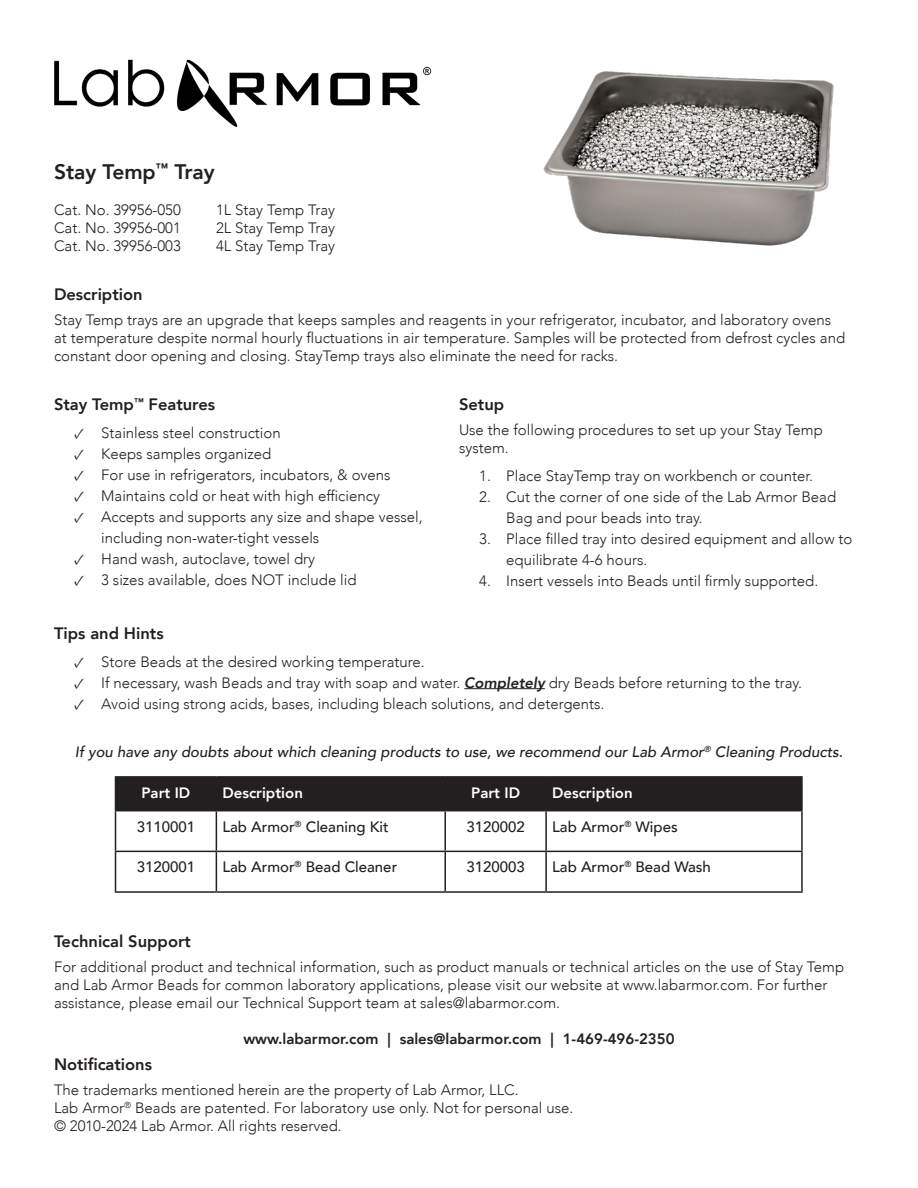
<style>
.page{position:relative;width:918px;height:1188px;background:#fff}
.page>*{position:absolute;margin:0;border:0;box-sizing:border-box;transform-origin:0 0}
.t1{font:800 21px "Avenir";color:#231f20}
.t2{font:800 16.5px "Avenir";color:#231f20}
.t3{font:300 15px/18px "Avenir";color:#231f20}
.t4{font:500 15px "Avenir";color:#231f20}
.t5{font:italic 500 15px "Avenir";color:#231f20}
.t6{font:800 15px "Avenir";color:#231f20}
.t7{font:800 15px "Avenir";color:#fff}
.s1{font-family:"Minion Pro";font-weight:400}
.s2{font-weight:800;font-style:italic}
</style>
<div class="page">
<hr style="left:464px;top:688px;width:81px;height:1px;background:#231f20">
<img style="left:543px;top:71px;width:291px;height:175px">
<div style="left:116px;top:778px;width:685px;height:32px;background:#231f20"></div>
<hr style="left:115px;top:776px;width:101px;height:2px;background:#231f20">
<hr style="left:115px;top:778px;width:1px;height:32px;background:#231f20">
<hr style="left:216px;top:776px;width:229px;height:2px;background:#231f20">
<hr style="left:216px;top:778px;width:1px;height:32px;background:#231f20">
<hr style="left:445px;top:776px;width:101px;height:2px;background:#231f20">
<hr style="left:444px;top:778px;width:2px;height:32px;background:#231f20">
<hr style="left:546px;top:776px;width:257px;height:2px;background:#231f20">
<hr style="left:545px;top:778px;width:2px;height:32px;background:#231f20">
<hr style="left:801px;top:778px;width:2px;height:32px;background:#231f20">
<hr style="left:115px;top:810px;width:101px;height:1px;background:#231f20">
<hr style="left:115px;top:811px;width:1px;height:40px;background:#231f20">
<hr style="left:216px;top:810px;width:229px;height:1px;background:#231f20">
<hr style="left:216px;top:811px;width:1px;height:40px;background:#231f20">
<hr style="left:445px;top:810px;width:101px;height:1px;background:#231f20">
<hr style="left:444px;top:811px;width:2px;height:40px;background:#231f20">
<hr style="left:546px;top:810px;width:257px;height:1px;background:#231f20">
<hr style="left:545px;top:811px;width:2px;height:40px;background:#231f20">
<hr style="left:801px;top:811px;width:2px;height:40px;background:#231f20">
<hr style="left:115px;top:851px;width:101px;height:1px;background:#231f20">
<hr style="left:115px;top:852px;width:1px;height:39px;background:#231f20">
<hr style="left:216px;top:851px;width:229px;height:1px;background:#231f20">
<hr style="left:216px;top:852px;width:1px;height:39px;background:#231f20">
<hr style="left:445px;top:851px;width:101px;height:1px;background:#231f20">
<hr style="left:444px;top:852px;width:2px;height:39px;background:#231f20">
<hr style="left:546px;top:851px;width:257px;height:1px;background:#231f20">
<hr style="left:545px;top:852px;width:2px;height:39px;background:#231f20">
<hr style="left:801px;top:852px;width:2px;height:39px;background:#231f20">
<hr style="left:115px;top:891px;width:101px;height:2px;background:#231f20">
<hr style="left:216px;top:891px;width:229px;height:2px;background:#231f20">
<hr style="left:445px;top:891px;width:101px;height:2px;background:#231f20">
<hr style="left:546px;top:891px;width:257px;height:2px;background:#231f20">
<img style="left:54px;top:59px;width:378px;height:68px">
<p class="t1" style="left:54px;top:156px;width:162px">Stay Temp<sup>™</sup> Tray</p>
<p class="t3" style="left:54px;top:201px;width:128px">Cat. No. 39956-050</p>
<p class="t3" style="left:216px;top:201px;width:121px">1L Stay Temp Tray</p>
<p class="t3" style="left:54px;top:219px;width:128px">Cat. No. 39956-001</p>
<p class="t3" style="left:216px;top:219px;width:121px">2L Stay Temp Tray</p>
<p class="t3" style="left:54px;top:237px;width:128px">Cat. No. 39956-003</p>
<p class="t3" style="left:216px;top:237px;width:121px">4L Stay Temp Tray</p>
<p class="t2" style="left:54px;top:282px;width:90px">Description</p>
<p class="t3" style="left:54px;top:311px;width:793px">Stay Temp trays are an upgrade that keeps samples and reagents in your refrigerator, incubator, and laboratory ovens at temperature despite normal hourly fluctuations in air temperature. Samples will be protected from defrost cycles and constant door opening and closing. StayTemp trays also eliminate the need for racks.</p>
<p class="t2" style="left:459px;top:392px;width:47px">Setup</p>
<p class="t3" style="left:459px;top:421px;width:365px">Use the following procedures to set up your Stay Temp system.</p>
<p class="t3" style="left:479px;top:467px;width:335px">1. Place StayTemp tray on workbench or counter.</p>
<p class="t3" style="left:506px;top:486px;width:331px;line-height:21px;text-indent:-27px">2. Cut the corner of one side of the Lab Armor Bead<br>Bag and pour beads into tray.</p>
<p class="t3" style="left:506px;top:528px;width:348px;line-height:21px;text-indent:-27px">3. Place filled tray into desired equipment and allow to equilibrate 4-6 hours.</p>
<p class="t3" style="left:479px;top:572px;width:341px">4. Insert vessels into Beads until firmly supported.</p>
<p class="t2" style="left:54px;top:392px;width:163px">Stay Temp<sup>™</sup> Features</p>
<p class="t3" style="left:74px;top:424px;width:208px"><span class="s1">✓</span> Stainless steel construction</p>
<p class="t3" style="left:74px;top:445px;width:199px"><span class="s1">✓</span> Keeps samples organized</p>
<p class="t3" style="left:74px;top:466px;width:318px"><span class="s1">✓</span> For use in refrigerators, incubators, &amp; ovens</p>
<p class="t3" style="left:74px;top:487px;width:307px"><span class="s1">✓</span> Maintains cold or heat with high efficiency</p>
<p class="t3" style="left:101px;top:507px;width:323px;line-height:21px;text-indent:-27px"><span class="s1">✓</span> Accepts and supports any size and shape vessel, including non-water-tight vessels</p>
<p class="t3" style="left:74px;top:550px;width:243px"><span class="s1">✓</span> Hand wash, autoclave, towel dry</p>
<p class="t3" style="left:74px;top:571px;width:284px"><span class="s1">✓</span> 3 sizes available, does NOT include lid</p>
<p class="t2" style="left:54px;top:620px;width:111px">Tips and Hints</p>
<p class="t3" style="left:74px;top:652px;width:352px"><span class="s1">✓</span> Store Beads at the desired working temperature.</p>
<p class="t3" style="left:74px;top:673px;width:729px"><span class="s1">✓</span> If necessary, wash Beads and tray with soap and water. <span class="s2">Completely</span> dry Beads before returning to the tray.</p>
<p class="t3" style="left:74px;top:694px;width:532px"><span class="s1">✓</span> Avoid using strong acids, bases, including bleach solutions, and detergents.</p>
<p class="t5" style="left:75px;top:743px;width:770px">If you have any doubts about which cleaning products to use, we recommend our Lab Armor<sup>®</sup> Cleaning Products.</p>
<p class="t7" style="left:141px;top:781px;width:50px">Part ID</p>
<p class="t7" style="left:222px;top:781px;width:82px">Description</p>
<p class="t7" style="left:471px;top:781px;width:50px">Part ID</p>
<p class="t7" style="left:552px;top:781px;width:82px">Description</p>
<p class="t4" style="left:137px;top:814px;width:60px">3110001</p>
<p class="t4" style="left:222px;top:814px;width:168px">Lab Armor<sup>®</sup> Cleaning Kit</p>
<p class="t4" style="left:466px;top:814px;width:60px">3120002</p>
<p class="t4" style="left:552px;top:814px;width:127px">Lab Armor<sup>®</sup> Wipes</p>
<p class="t4" style="left:137px;top:854px;width:60px">3120001</p>
<p class="t4" style="left:222px;top:854px;width:176px">Lab Armor<sup>®</sup> Bead Cleaner</p>
<p class="t4" style="left:466px;top:854px;width:60px">3120003</p>
<p class="t4" style="left:552px;top:854px;width:160px">Lab Armor<sup>®</sup> Bead Wash</p>
<p class="t2" style="left:54px;top:928px;width:138px">Technical Support</p>
<p class="t3" style="left:54px;top:958px;width:792px">For additional product and technical information, such as product manuals or technical articles on the use of Stay Temp and Lab Armor Beads for common laboratory applications, please visit our website at www.labarmor.com. For further assistance, please email our Technical Support team at sales@labarmor.com.</p>
<p class="t6" style="left:243px;top:1027px;width:433px">www.labarmor.com | sales@labarmor.com | 1-469-496-2350</p>
<p class="t2" style="left:54px;top:1052px;width:100px">Notifications</p>
<p class="t3" style="left:54px;top:1081px;width:466px">The trademarks mentioned herein are the property of Lab Armor, LLC.</p>
<p class="t3" style="left:54px;top:1099px;width:521px">Lab Armor<sup>®</sup> Beads are patented. For laboratory use only. Not for personal use.</p>
<p class="t3" style="left:54px;top:1117px;width:289px">© 2010-2024 Lab Armor. All rights reserved.</p>
</div>
